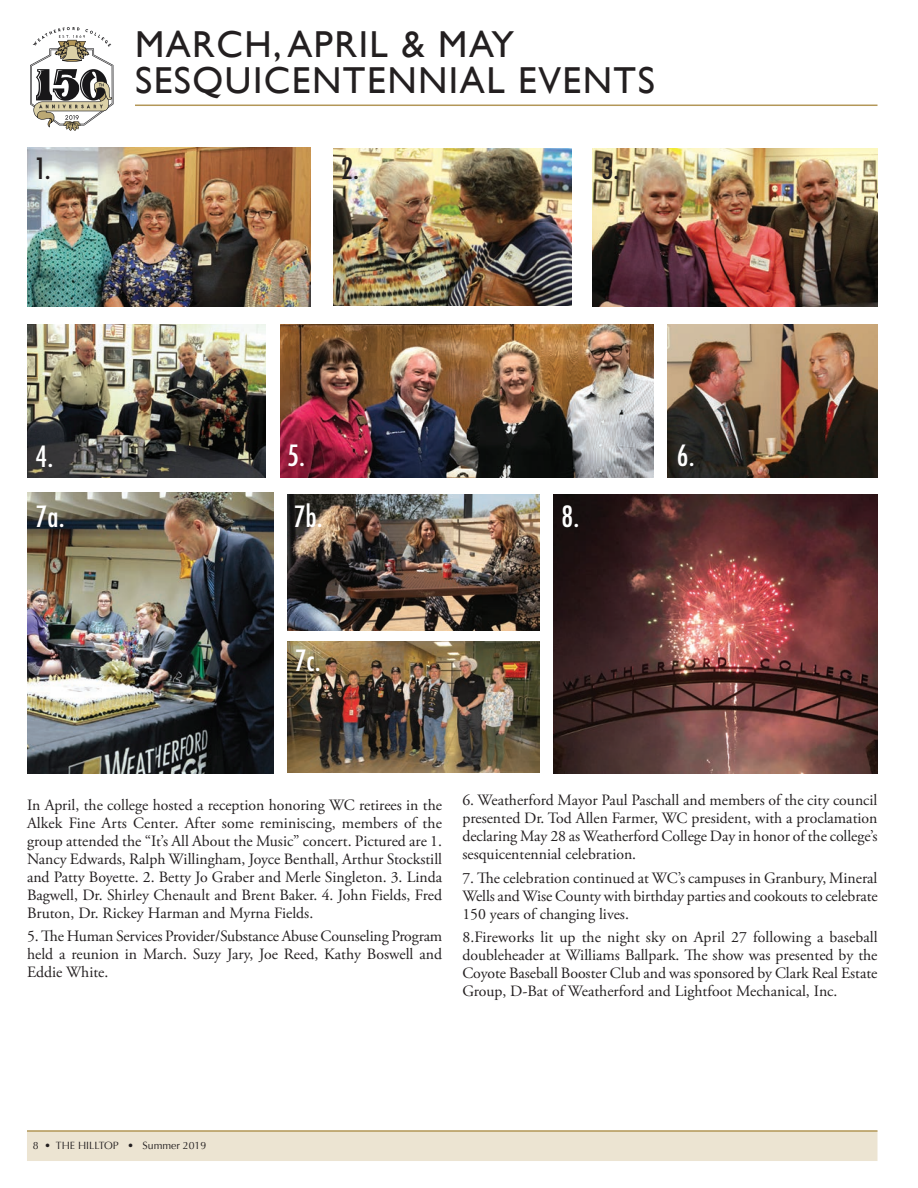
<style>
.page{position:relative;width:918px;height:1188px;background:#fff}
.page>*{position:absolute;margin:0;border:0;box-sizing:border-box;transform-origin:0 0}
.BodyType{font:37.5px "Gill Sans";letter-spacing:.04em;color:#231f20}
.t1{font:500 condensed 28.5px "Futura";color:#fff}
.t2{font:500 condensed 28.5px "Futura";color:#231f20}
.BodyType-2{font:15.75px/18px "Adobe Garamond Pro";color:#231f20;text-align:justify}
.t3{font:10.5px "Optima";color:#231f20}
</style>
<div class="page">
<div style="left:27px;top:1131px;width:851px;height:30px;background:#ece4d2"></div>
<hr style="left:27px;top:1130px;width:851px;height:2px;background:#b39758">
<hr style="left:135px;top:105px;width:743px;height:1px;background:#b39758">
<svg style="left:30px;top:27px;width:84px;height:104px"></svg>
<img style="left:27px;top:148px;width:283px;height:159px">
<img style="left:333px;top:148px;width:239px;height:158px">
<img style="left:593px;top:148px;width:285px;height:159px">
<img style="left:280px;top:324px;width:374px;height:153px">
<img style="left:27px;top:492px;width:247px;height:281px">
<img style="left:288px;top:642px;width:252px;height:131px">
<img style="left:287px;top:495px;width:252px;height:136px">
<img style="left:27px;top:324px;width:238px;height:154px">
<img style="left:554px;top:495px;width:324px;height:278px">
<img style="left:668px;top:324px;width:210px;height:153px">
<p class="BodyType" style="left:135px;top:23px;width:381px">MARCH, APRIL &amp; MAY</p>
<p class="BodyType" style="left:135px;top:58px;width:521px">SESQUICENTENNIAL EVENTS</p>
<p class="t2" style="left:34px;top:150px;width:18px">1.</p>
<p class="t2" style="left:341px;top:150px;width:19px">2.</p>
<p class="t2" style="left:602px;top:150px;width:19px">3.</p>
<p class="t1" style="left:36px;top:438px;width:19px">4.</p>
<p class="t1" style="left:287px;top:438px;width:19px">5.</p>
<p class="t1" style="left:677px;top:438px;width:19px">6.</p>
<p class="t1" style="left:36px;top:498px;width:30px">7a.</p>
<p class="t1" style="left:294px;top:498px;width:30px">7b.</p>
<p class="t1" style="left:562px;top:498px;width:19px">8.</p>
<p class="t1" style="left:295px;top:642px;width:27px">7c.</p>
<p class="BodyType-2" style="left:27px;top:796px;width:417px">In April, the college hosted a reception honoring WC retirees in the Alkek Fine Arts Center. After some reminiscing, members of the group attended the “It’s All About the Music” concert. Pictured are 1.<br>Nancy Edwards, Ralph Willingham, Joyce Benthall, Arthur Stockstill and Patty Boyette. 2. Betty Jo Graber and Merle Singleton. 3. Linda Bagwell, Dr. Shirley Chenault and Brent Baker. 4. John Fields, Fred Bruton, Dr. Rickey Harman and Myrna Fields.</p>
<p class="BodyType-2" style="left:27px;top:928px;width:417px">5. The Human Services Provider/Substance Abuse Counseling Program held a reunion in March. Suzy Jary, Joe Reed, Kathy Boswell and Eddie White.</p>
<p class="BodyType-2" style="left:462px;top:792px;width:417px">6. Weatherford Mayor Paul Paschall and members of the city council presented Dr. Tod Allen Farmer, WC president, with a proclamation declaring May 28 as Weatherford College Day in honor of the college’s sesquicentennial celebration.</p>
<p class="BodyType-2" style="left:462px;top:869px;width:417px">7. The celebration continued at WC’s campuses in Granbury, Mineral Wells and Wise County with birthday parties and cookouts to celebrate 150 years of changing lives.</p>
<p class="BodyType-2" style="left:462px;top:929px;width:417px">8.Fireworks lit up the night sky on April 27 following a baseball doubleheader at Williams Ballpark. The show was presented by the Coyote Baseball Booster Club and was sponsored by Clark Real Estate Group, D-Bat of Weatherford and Lightfoot Mechanical, Inc.</p>
<p class="t3" style="left:33px;top:1140px;width:175px">8 • THE HILLTOP • Summer 2019</p>
</div>
